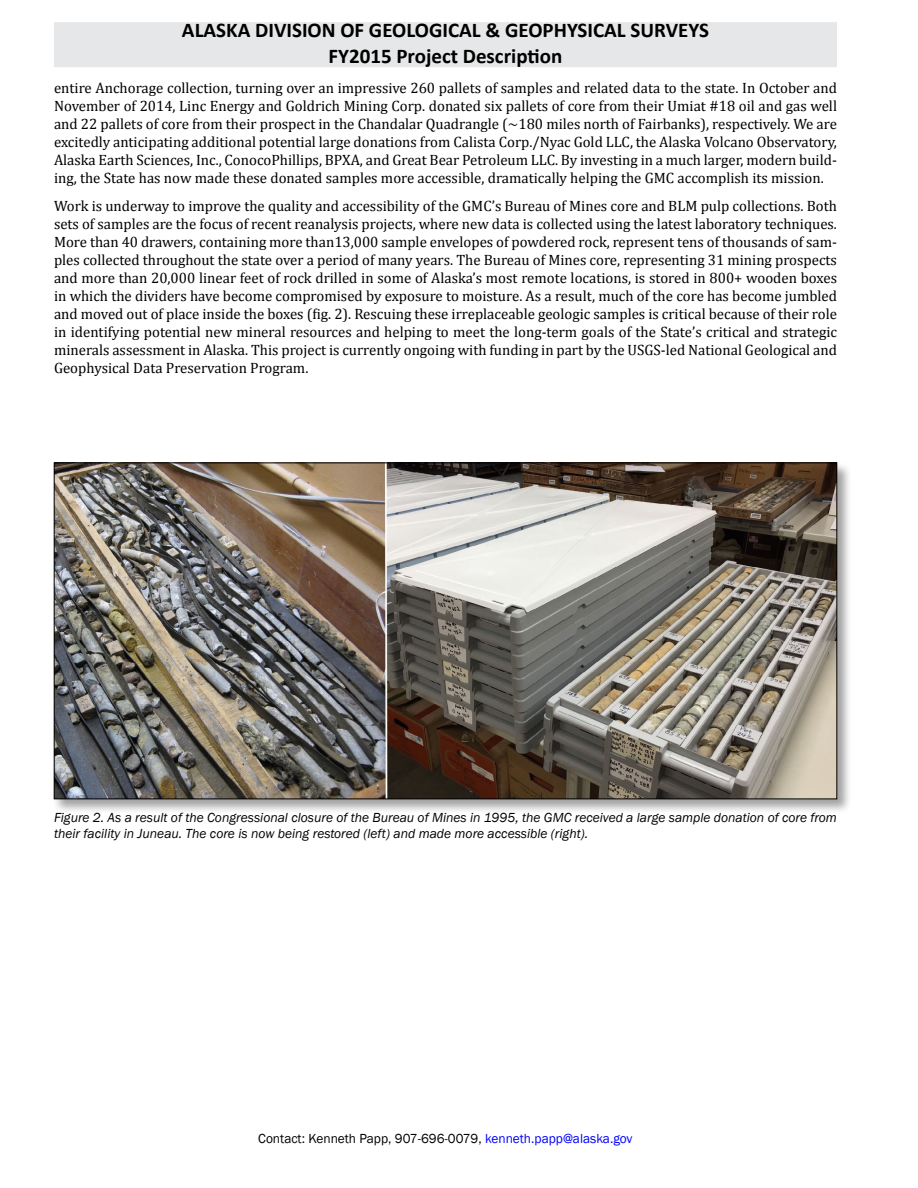
<style>
.page{position:relative;width:918px;height:1188px;background:#fff}
.page>*{position:absolute;margin:0;border:0;box-sizing:border-box;transform-origin:0 0}
.t1{font:700 21px/25.2px "Calibri";color:#000;text-align:center}
.t2{font:15px/18px "Cambria";color:#000;text-align:justify}
.t3{font:italic 13.5px/16.2px "Franklin Gothic";color:#000}
.t4{font:13.5px "Franklin Gothic";color:#000}
.s1{color:#00f}
</style>
<div class="page">
<div style="left:54px;top:22px;width:783px;height:45px;background:#e6e7e8"></div>
<div style="left:52px;top:462px;width:800px;height:352px;background:#000;opacity:.37"></div>
<img style="left:56px;top:465px;width:779px;height:332px">
<h1 class="t1" style="left:182px;top:17px;width:529px">ALASKA DIVISION OF GEOLOGICAL &amp; GEOPHYSICAL SURVEYS<br>FY2015 Project Description</h1>
<p class="t2" style="left:54px;top:78px;width:785px">entire Anchorage collection, turning over an impressive 260 pallets of samples and related data to the state. In October and November of 2014, Linc Energy and Goldrich Mining Corp. donated six pallets of core from their Umiat #18 oil and gas well and 22 pallets of core from their prospect in the Chandalar Quadrangle (~180 miles north of Fairbanks), respectively. We are excitedly anticipating additional potential large donations from Calista Corp./Nyac Gold LLC, the Alaska Volcano Observatory, Alaska Earth Sciences, Inc., ConocoPhillips, BPXA, and Great Bear Petroleum LLC. By investing in a much larger, modern build&shy;ing, the State has now made these donated samples more accessible, dramatically helping the GMC accomplish its mission.</p>
<p class="t2" style="left:54px;top:197px;width:785px">Work is underway to improve the quality and accessibility of the GMC’s Bureau of Mines core and BLM pulp collections. Both sets of samples are the focus of recent reanalysis projects, where new data is collected using the latest laboratory techniques.<br>More than 40 drawers, containing more than13,000 sample envelopes of powdered rock, represent tens of thousands of sam&shy;ples collected throughout the state over a period of many years. The Bureau of Mines core, representing 31 mining prospects and more than 20,000 linear feet of rock drilled in some of Alaska’s most remote locations, is stored in 800+ wooden boxes in which the dividers have become compromised by exposure to moisture. As a result, much of the core has become jumbled and moved out of place inside the boxes (fig. 2). Rescuing these irreplaceable geologic samples is critical because of their role in identifying potential new mineral resources and helping to meet the long-term goals of the State’s critical and strategic minerals assessment in Alaska. This project is currently ongoing with funding in part by the USGS-led National Geological and Geophysical Data Preservation Program.</p>
<p class="t3" style="left:54px;top:809px;width:785px">Figure 2. As a result of the Congressional closure of the Bureau of Mines in 1995, the GMC received a large sample donation of core from their facility in Juneau. The core is now being restored (left) and made more accessible (right).</p>
<p class="t4" style="left:258px;top:1131px;width:376px">Contact: Kenneth Papp, 907-696-0079, <span class="s1">kenneth.papp@alaska.gov</span></p>
</div>
